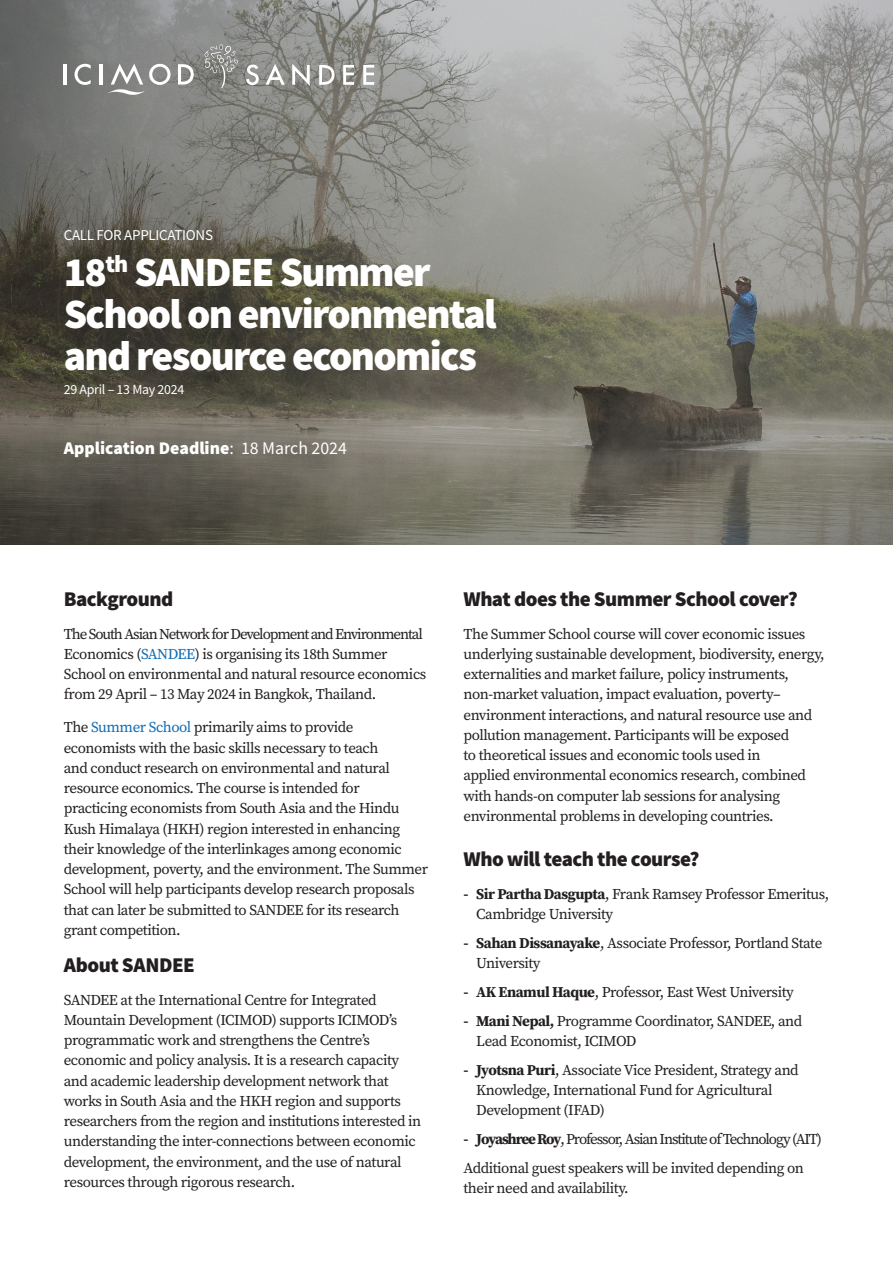
<style>
.page{position:relative;width:893px;height:1263px;background:#fff}
.page>*{position:absolute;margin:0;border:0;box-sizing:border-box;transform-origin:0 0}
.t1{font:900 41.7px/41.7px "Source Sans Pro";letter-spacing:-.04em;color:#fff}
.Head_I{font:900 21px "Source Sans Pro";letter-spacing:-.025em;color:#231f20}
.t2{font:900 17.85px "Source Sans Pro";color:#fff}
.Body{font:15px/20.2px "Source Serif Pro";letter-spacing:-.03em;color:#231f20}
.Body-2{font:15px "Source Serif Pro";letter-spacing:-.07em;color:#231f20}
.t3{font:15px "Source Sans Pro";letter-spacing:-.02em;color:#fff}
.t4{font:13.95px "Source Sans Pro";letter-spacing:-.02em;color:#fff}
.s1{font-weight:400}
.s2{color:#0d6cb6}
.s3{font-weight:700}
</style>
<div class="page">
<img style="left:0;top:0;width:893px;height:544px">
<svg style="left:204px;top:44px;width:34px;height:44px"></svg>
<hr style="left:64px;top:64px;width:3px;height:21px;background:#fff">
<svg style="left:75px;top:64px;width:16px;height:21px"></svg>
<hr style="left:99px;top:64px;width:3px;height:21px;background:#fff">
<svg style="left:178px;top:64px;width:16px;height:21px"></svg>
<svg style="left:107px;top:64px;width:64px;height:33px"></svg>
<svg style="left:246px;top:65px;width:13px;height:20px"></svg>
<svg style="left:265px;top:64px;width:20px;height:21px"></svg>
<svg style="left:292px;top:64px;width:18px;height:22px"></svg>
<svg style="left:319px;top:65px;width:16px;height:20px"></svg>
<svg style="left:343px;top:65px;width:11px;height:20px"></svg>
<svg style="left:363px;top:65px;width:11px;height:20px"></svg>
<p class="t3" style="left:64px;top:226px;width:151px">CALL FOR APPLICATIONS</p>
<p class="t1" style="left:64px;top:251px;width:434px">18<sup>th</sup> SANDEE Summer<br>School on environmental and resource economics</p>
<p class="t4" style="left:64px;top:381px;width:122px">29 April – 13 May 2024</p>
<p class="t2" style="left:64px;top:436px;width:285px">Application Deadline<span class="s1">: 18 March 2024</span></p>
<p class="Head_I" style="left:64px;top:584px;width:111px">Background</p>
<p class="Body" style="left:64px;top:623px;width:364px">The South Asian Network for Development and Environmental Economics (<span class="s2">SANDEE</span>) is organising its 18th Summer School on environmental and natural resource economics from 29 April – 13 May 2024 in Bangkok, Thailand.</p>
<p class="Body" style="left:64px;top:717px;width:366px">The <span class="s2">Summer School</span> primarily aims to provide economists with the basic skills necessary to teach<br>and conduct research on environmental and natural resource economics. The course is intended for<br>practicing economists from South Asia and the Hindu Kush Himalaya (HKH) region interested in enhancing their knowledge of the interlinkages among economic development, poverty, and the environment. The Summer School will help participants develop research proposals that can later be submitted to SANDEE for its research grant competition.</p>
<p class="Head_I" style="left:64px;top:950px;width:133px">About SANDEE</p>
<p class="Body" style="left:64px;top:989px;width:359px">SANDEE at the International Centre for Integrated Mountain Development (ICIMOD) supports ICIMOD’s programmatic work and strengthens the Centre’s economic and policy analysis. It is a research capacity and academic leadership development network that works in South Asia and the HKH region and supports researchers from the region and institutions interested in understanding the inter-connections between economic development, the environment, and the use of natural resources through rigorous research.</p>
<p class="Head_I" style="left:463px;top:584px;width:336px">What does the Summer School cover?</p>
<p class="Body" style="left:463px;top:623px;width:363px">The Summer School course will cover economic issues underlying sustainable development, biodiversity, energy, externalities and market failure, policy instruments, non-market valuation, impact evaluation, poverty– environment interactions, and natural resource use and pollution management. Participants will be exposed<br>to theoretical issues and economic tools used in<br>applied environmental economics research, combined with hands-on computer lab sessions for analysing environmental problems in developing countries.</p>
<p class="Head_I" style="left:463px;top:845px;width:238px">Who will teach the course?</p>
<p class="Body" style="left:476px;top:884px;width:354px;text-indent:-13px"><span class="s3">- Sir Partha Dasgupta</span>, Frank Ramsey Professor Emeritus,<br>Cambridge University</p>
<p class="Body" style="left:476px;top:933px;width:348px;text-indent:-13px"><span class="s3">- Sahan Dissanayake</span>, Associate Professor, Portland State<br>University</p>
<p class="Body" style="left:463px;top:982px;width:332px"><span class="s3">- AK Enamul Haque</span>, Professor, East West University</p>
<p class="Body" style="left:476px;top:1011px;width:328px;text-indent:-13px"><span class="s3">- Mani Nepal,</span> Programme Coordinator, SANDEE, and<br>Lead Economist, ICIMOD</p>
<p class="Body" style="left:476px;top:1060px;width:324px;text-indent:-13px"><span class="s3">- Jyotsna Puri</span>, Associate Vice President, Strategy and<br>Knowledge, International Fund for Agricultural<br>Development (IFAD)</p>
<p class="Body-2" style="left:463px;top:1129px;width:360px"><span class="s3">- Joyashree Roy</span>, Professor, Asian Institute of Technology (AIT)</p>
<p class="Body" style="left:463px;top:1158px;width:342px">Additional guest speakers will be invited depending on their need and availability.</p>
</div>
